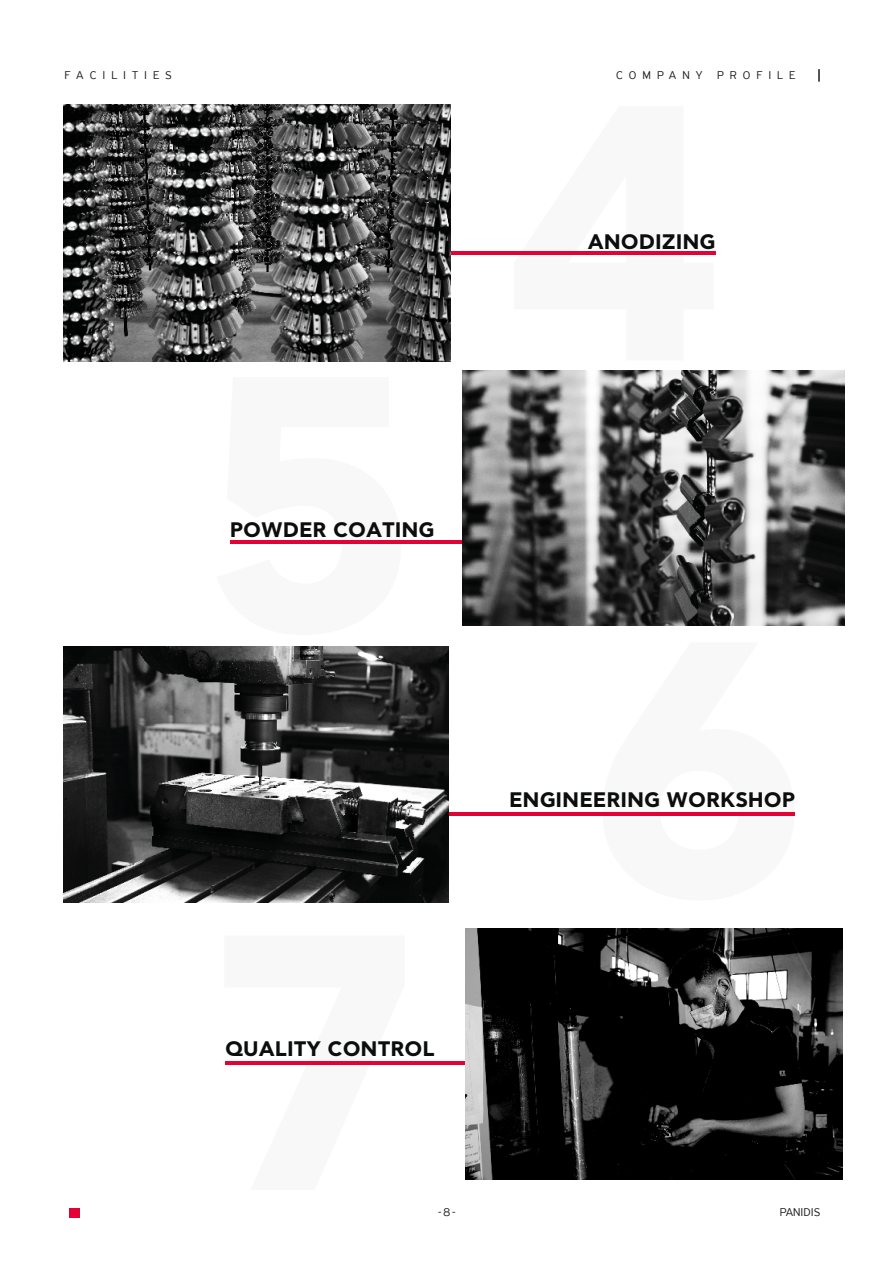
<style>
.page{position:relative;width:893px;height:1263px;background:#fff}
.page>*{position:absolute;margin:0;border:0;box-sizing:border-box;transform-origin:0 0}
.t1{font:700 21px "Asty CF Std";color:#0c0d0d}
.t2{font:300 12px "PF Highway Sans Pro";letter-spacing:.5em;color:#1d1e1c}
.t3{font:300 12px "PF Highway Sans Pro";color:#1d1e1c}
</style>
<div class="page">
<hr style="left:225px;top:1061px;width:315px;height:3px;background:#e30235">
<hr style="left:413px;top:812px;width:382px;height:4px;background:#e30235">
<hr style="left:230px;top:540px;width:314px;height:3px;background:#e30235">
<hr style="left:399px;top:251px;width:316px;height:3px;background:#e30235">
<img style="left:63px;top:104px;width:387px;height:257px">
<img style="left:63px;top:646px;width:386px;height:257px">
<svg style="left:818px;top:69px;width:2px;height:13px"></svg>
<img style="left:463px;top:371px;width:381px;height:254px">
<img style="left:465px;top:928px;width:377px;height:252px">
<div style="left:69px;top:1208px;width:10px;height:9px;background:#e30235"></div>
<p class="t2" style="left:64px;top:68px;width:109px">FACILITIES</p>
<p class="t2" style="left:616px;top:68px;width:181px">COMPANY PROFILE</p>
<p class="t1" style="left:588px;top:233px;width:129px">ANODIZING</p>
<p class="t1" style="left:230px;top:521px;width:206px">POWDER COATING</p>
<p class="t1" style="left:509px;top:791px;width:288px">ENGINEERING WORKSHOP</p>
<p class="t1" style="left:225px;top:1040px;width:211px">QUALITY CONTROL</p>
<p class="t2" style="left:438px;top:1205px;width:20px">- 8 -</p>
<p class="t3" style="left:780px;top:1205px;width:42px">PANIDIS</p>
</div>
